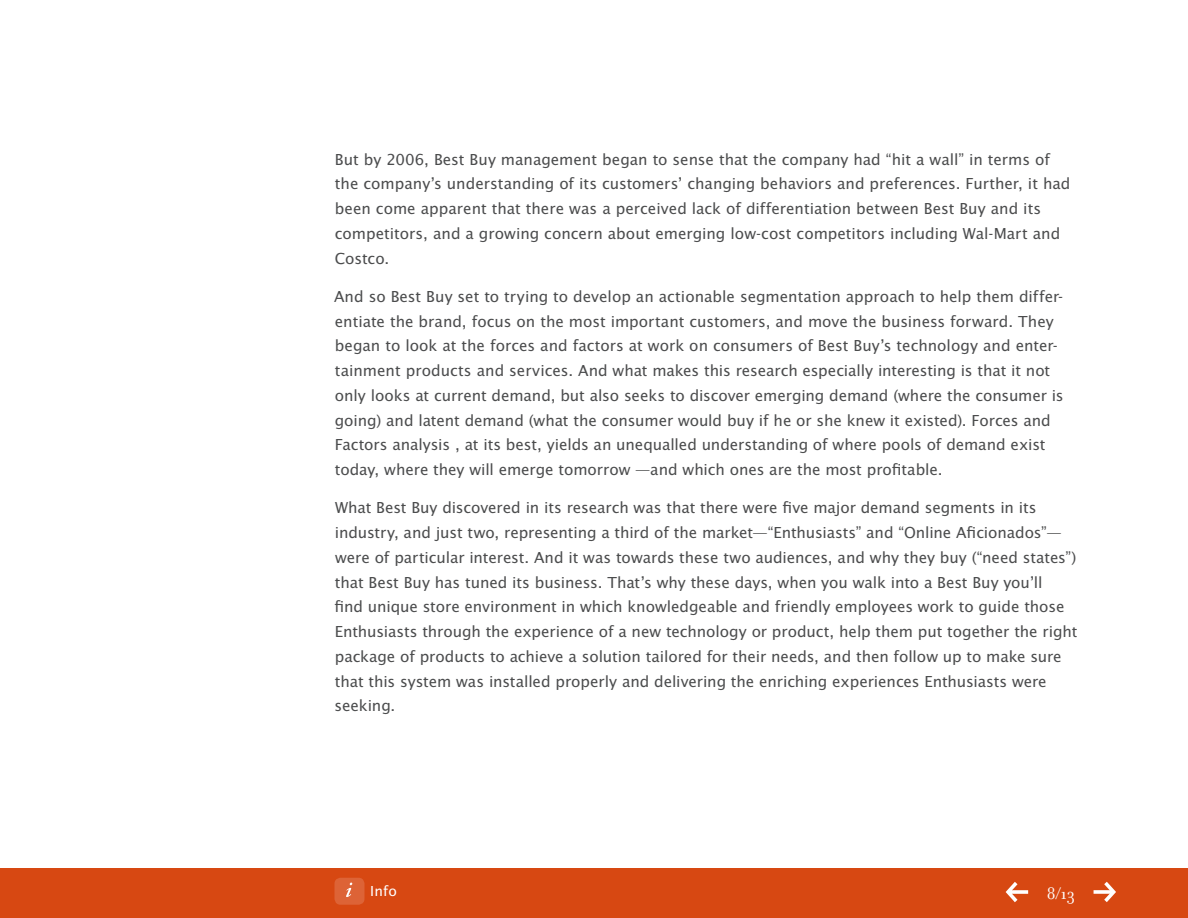
<style>
.page{position:relative;width:1188px;height:918px;background:#fff}
.page>*{position:absolute;margin:0;border:0;box-sizing:border-box;transform-origin:0 0}
.t1{font:18px "Filosofia OT";color:#fff}
.t2{font:16.5px/24.8px "Lucida Sans EFOP";letter-spacing:-.005em;color:#4b4c4d}
.t3{font:15px "Lucida Sans EFOP";color:#fff}
</style>
<div class="page">
<div style="left:0;top:869px;width:1188px;height:49px;background:#d74812"></div>
<div style="left:334px;top:878px;width:30px;height:27px;background:#dd6336;border-radius:6px"></div>
<svg style="left:346px;top:883px;width:6px;height:14px"></svg>
<svg style="left:1006px;top:882px;width:22px;height:20px"></svg>
<svg style="left:1094px;top:882px;width:22px;height:20px"></svg>
<p class="t2" style="left:335px;top:148px;width:737px">But by 2006, Best Buy management began to sense that the company had “hit a wall” in terms of the company’s understanding of its customers’ changing behaviors and preferences. Further, it had been come apparent that there was a perceived lack of differentiation between Best Buy and its competitors, and a growing concern about emerging low-cost competitors including Wal-Mart and Costco.</p>
<p class="t2" style="left:334px;top:285px;width:731px">And so Best Buy set to trying to develop an actionable segmentation approach to help them differ&shy;entiate the brand, focus on the most important customers, and move the business forward. They began to look at the forces and factors at work on consumers of Best Buy’s technology and enter&shy;tainment products and services. And what makes this research especially interesting is that it not only looks at current demand, but also seeks to discover emerging demand (where the consumer is going) and latent demand (what the consumer would buy if he or she knew it existed). Forces and Factors analysis , at its best, yields an unequalled understanding of where pools of demand exist today, where they will emerge tomorrow —and which ones are the most profitable.</p>
<p class="t2" style="left:334px;top:496px;width:745px">What Best Buy discovered in its research was that there were five major demand segments in its industry, and just two, representing a third of the market—“Enthusiasts” and “Online Aficionados”— were of particular interest. And it was towards these two audiences, and why they buy (“need states”) that Best Buy has tuned its business. That’s why these days, when you walk into a Best Buy you’ll<br>find unique store environment in which knowledgeable and friendly employees work to guide those Enthusiasts through the experience of a new technology or product, help them put together the right package of products to achieve a solution tailored for their needs, and then follow up to make sure that this system was installed properly and delivering the enriching experiences Enthusiasts were seeking.</p>
<p class="t3" style="left:370px;top:883px;width:28px">Info</p>
<p class="t1" style="left:1047px;top:884px;width:30px">8/13</p>
</div>
